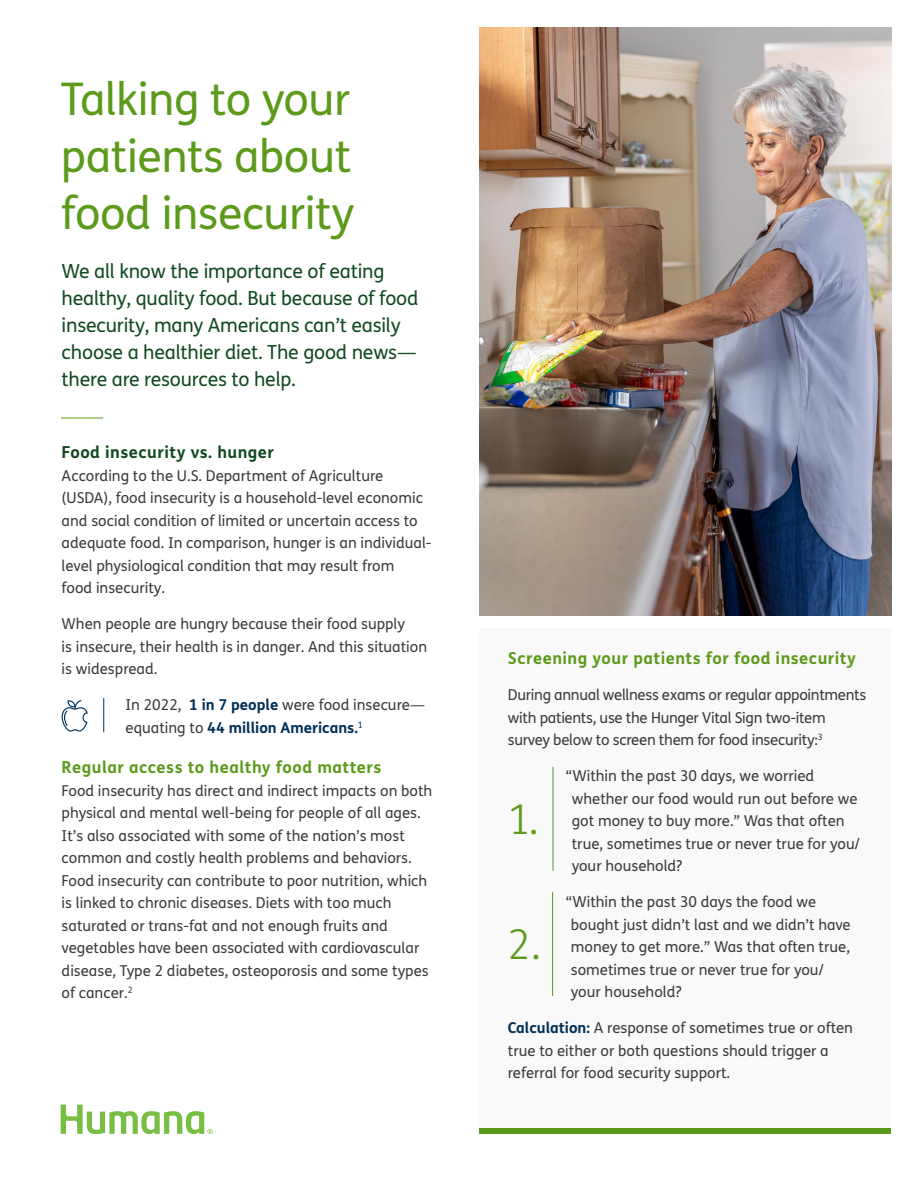
<style>
.page{position:relative;width:918px;height:1188px;background:#fff}
.page>*{position:absolute;margin:0;border:0;box-sizing:border-box;transform-origin:0 0}
.t1{font:45px/57px "FS Humana";letter-spacing:-.01em;color:#5c9a1b;text-align:justify}
.t2{font:300 41.1px "FS Humana";color:#5c9a1b}
.t3{font:19.5px/27px "FS Humana";letter-spacing:-.01em;color:#114a21}
.t4{font:700 16.5px "FS Humana";letter-spacing:.03em;color:#5c9a1b}
.t5{font:700 16.5px "FS Humana";letter-spacing:.03em;color:#114a21}
.t6{font:15px/22.5px "FS Humana";color:#3a3b3d}
.t7{font:15px/22.5px "FS Humana";letter-spacing:-.02em;color:#3a3b3d}
.s1{font-weight:700;color:#003057}
</style>
<div class="page">
<svg style="left:61px;top:1105px;width:152px;height:29px"></svg>
<div style="left:480px;top:629px;width:411px;height:505px;background:#f9f9f9"></div>
<hr style="left:553px;top:767px;width:1px;height:104px;background:#5c9a1b">
<hr style="left:552px;top:892px;width:1px;height:104px;background:#5c9a1b">
<hr style="left:103px;top:698px;width:1px;height:34px;background:#003057">
<div style="left:480px;top:1128px;width:411px;height:6px;background:#5c9a1b"></div>
<img style="left:480px;top:28px;width:411px;height:588px">
<svg style="left:62px;top:700px;width:26px;height:32px"></svg>
<hr style="left:61px;top:418px;width:42px;height:1px;background:#5c9a1b">
<h1 class="t1" style="left:61px;top:70px;width:295px">Talking to your patients about food insecurity</h1>
<h3 class="t3" style="left:62px;top:257px;width:358px">We all know the importance of eating healthy, quality food. But because of food insecurity, many Americans can’t easily choose a healthier diet. The good news— there are resources to help.</h3>
<p class="t5" style="left:62px;top:440px;width:214px">Food insecurity vs. hunger</p>
<p class="t6" style="left:62px;top:464px;width:372px">According to the U.S. Department of Agriculture (USDA), food insecurity is a household-level economic and social condition of limited or uncertain access to adequate food. In comparison, hunger is an individual&shy;level physiological condition that may result from<br>food insecurity.</p>
<p class="t6" style="left:62px;top:612px;width:367px">When people are hungry because their food supply<br>is insecure, their health is in danger. And this situation is widespread.</p>
<p class="t6" style="left:126px;top:693px;width:301px">In 2022, <span class="s1">1 in 7 people</span> were food insecure— equating to <span class="s1">44 million Americans.</span><sup>1</sup></p>
<p class="t4" style="left:62px;top:755px;width:321px">Regular access to healthy food matters</p>
<p class="t6" style="left:62px;top:779px;width:372px">Food insecurity has direct and indirect impacts on both physical and mental well-being for people of all ages.<br>It’s also associated with some of the nation’s most common and costly health problems and behaviors.<br>Food insecurity can contribute to poor nutrition, which is linked to chronic diseases. Diets with too much saturated or trans-fat and not enough fruits and vegetables have been associated with cardiovascular disease, Type 2 diabetes, osteoporosis and some types of cancer.<sup>2</sup></p>
<p class="t4" style="left:508px;top:646px;width:350px">Screening your patients for food insecurity</p>
<p class="t7" style="left:508px;top:683px;width:360px">During annual wellness exams or regular appointments with patients, use the Hunger Vital Sign two-item survey below to screen them for food insecurity:<sup>3</sup></p>
<p class="t6" style="left:572px;top:764px;width:289px;text-indent:-6px">“Within the past 30 days, we worried whether our food would run out before we got money to buy more.” Was that often true, sometimes true or never true for you/ your household?</p>
<p class="t6" style="left:571px;top:890px;width:281px;text-indent:-5px">“Within the past 30 days the food we bought just didn’t last and we didn’t have money to get more.” Was that often true, sometimes true or never true for you/ your household?</p>
<p class="t6" style="left:508px;top:1016px;width:347px"><span class="s1">Calculation:</span> A response of sometimes true or often true to either or both questions should trigger a referral for food security support.</p>
<h2 class="t2" style="left:508px;top:792px;width:33px">1.</h2>
<h2 class="t2" style="left:507px;top:917px;width:35px">2.</h2>
</div>
